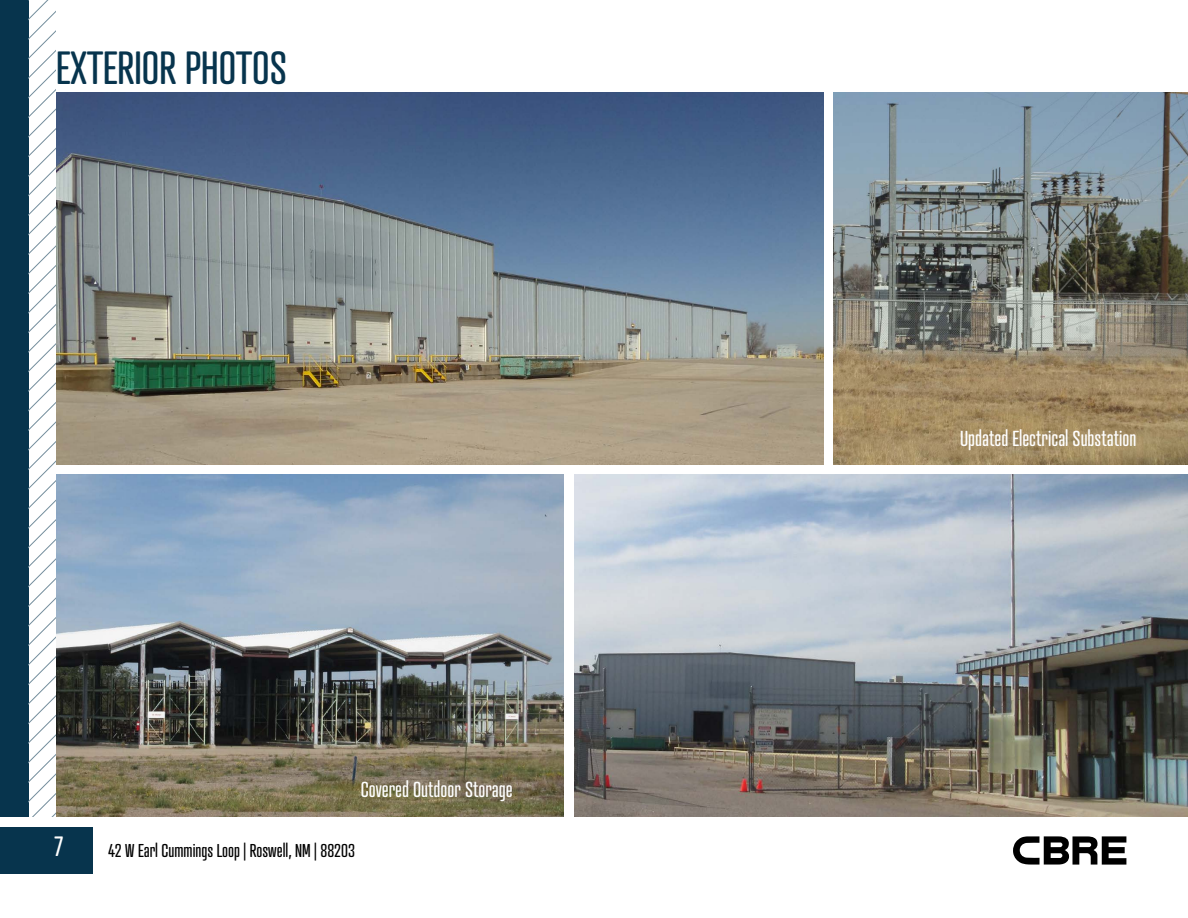
<style>
.page{position:relative;width:1188px;height:918px;background:#fff}
.page>*{position:absolute;margin:0;border:0;box-sizing:border-box;transform-origin:0 0}
.t1{font:45px "Atrament";color:#07344d}
.t2{font:27px "Atrament";color:#fff}
.t3{font:21px "Atrament";color:#fff}
.t4{font:18px "Atrament";color:#000}
</style>
<div class="page">
<svg style="left:1013px;top:836px;width:113px;height:29px"></svg>
<div style="left:0;top:827px;width:93px;height:47px;background:#07344d"></div>
<div style="left:0;top:0;width:28px;height:816px;background:#07344d"></div>
<svg style="left:28px;top:0;width:28px;height:816px"></svg>
<img style="left:56px;top:93px;width:768px;height:371px">
<img style="left:56px;top:474px;width:508px;height:342px">
<img style="left:575px;top:474px;width:613px;height:342px">
<img style="left:834px;top:93px;width:354px;height:371px">
<h1 class="t1" style="left:56px;top:40px;width:232px">EXTERIOR PHOTOS</h1>
<p class="t3" style="left:361px;top:777px;width:153px">Covered Outdoor Storage</p>
<p class="t2" style="left:54px;top:830px;width:11px">7</p>
<p class="t4" style="left:108px;top:839px;width:249px">42 W Earl Cummings Loop | Roswell, NM | 88203</p>
<p class="t3" style="left:960px;top:426px;width:178px">Updated Electrical Substation</p>
</div>
